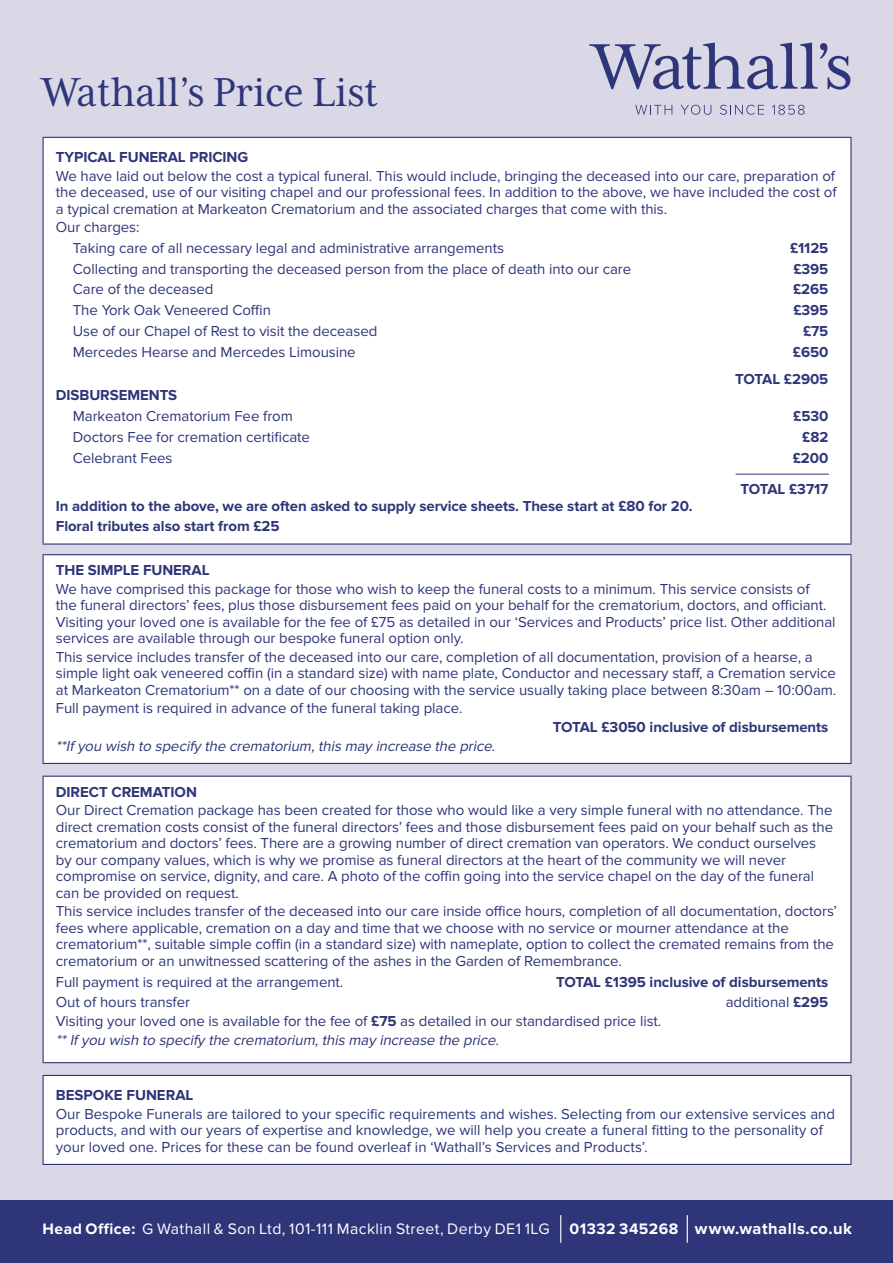
<style>
.page{position:relative;width:893px;height:1263px;background:#dad8e6}
.page>*{position:absolute;margin:0;border:0;box-sizing:border-box;transform-origin:0 0}
.t1{font:46.5px "Mrs Eaves XL Serif Nar OT";letter-spacing:-.01em;color:#2e3679}
.t2{font:700 16.5px "Proxima Nova";letter-spacing:.03em;color:#fff}
.t3{font:15.75px "Proxima Nova";letter-spacing:.03em;color:#fff}
.t4{font:15px/16.5px "Proxima Nova";letter-spacing:-.005em;color:#2e3679}
.t5{font:700 15px "Proxima Nova";letter-spacing:-.005em;color:#2e3679}
.t6{font:italic 15px "Proxima Nova";color:#2e3679}
.s1{font-weight:700}
.s2{font-size:15.75px}
</style>
<div class="page">
<svg style="left:589px;top:43px;width:261px;height:47px"></svg>
<svg style="left:635px;top:105px;width:37px;height:10px"></svg>
<svg style="left:680px;top:105px;width:31px;height:10px"></svg>
<svg style="left:720px;top:105px;width:44px;height:10px"></svg>
<svg style="left:772px;top:105px;width:33px;height:10px"></svg>
<div style="left:0;top:1200px;width:893px;height:63px;background:#2e3679"></div>
<div style="left:43px;top:138px;width:808px;height:1026px;background:#fff"></div>
<hr style="left:43px;top:137px;width:809px;height:1px;background:#2e3679">
<hr style="left:43px;top:138px;width:1px;height:405px;background:#2e3679">
<hr style="left:850px;top:138px;width:2px;height:405px;background:#2e3679">
<hr style="left:43px;top:543px;width:809px;height:2px;background:#2e3679">
<hr style="left:43px;top:554px;width:809px;height:1px;background:#2e3679">
<hr style="left:43px;top:763px;width:809px;height:1px;background:#2e3679">
<hr style="left:43px;top:776px;width:809px;height:1px;background:#2e3679">
<hr style="left:43px;top:1062px;width:809px;height:1px;background:#2e3679">
<hr style="left:43px;top:1075px;width:809px;height:1px;background:#2e3679">
<hr style="left:43px;top:1164px;width:809px;height:1px;background:#2e3679">
<hr style="left:43px;top:555px;width:1px;height:208px;background:#2e3679">
<hr style="left:850px;top:555px;width:2px;height:208px;background:#2e3679">
<hr style="left:43px;top:777px;width:1px;height:285px;background:#2e3679">
<hr style="left:850px;top:777px;width:2px;height:285px;background:#2e3679">
<hr style="left:43px;top:1076px;width:1px;height:88px;background:#2e3679">
<hr style="left:850px;top:1076px;width:2px;height:88px;background:#2e3679">
<svg style="left:560px;top:1215px;width:1px;height:28px"></svg>
<svg style="left:687px;top:1215px;width:1px;height:28px"></svg>
<hr style="left:736px;top:474px;width:93px;height:1px;background:#2e3679">
<p class="t1" style="left:42px;top:69px;width:338px">Wathall’s Price List</p>
<p class="t5" style="left:56px;top:148px;width:194px">TYPICAL FUNERAL PRICING</p>
<p class="t4" style="left:56px;top:168px;width:782px;text-align:justify">We have laid out below the cost a typical funeral. This would include, bringing the deceased into our care, preparation of the deceased, use of our visiting chapel and our professional fees. In addition to the above, we have included the cost of a typical cremation at Markeaton Crematorium and the associated charges that come with this.</p>
<p class="t4" style="left:56px;top:219px;width:85px">Our charges:</p>
<p class="t4" style="left:73px;top:240px;width:433px">Taking care of all necessary legal and administrative arrangements</p>
<p class="t5" style="left:790px;top:239px;width:40px">£1125</p>
<p class="t4" style="left:73px;top:261px;width:560px">Collecting and transporting the deceased person from the place of death into our care</p>
<p class="t5" style="left:793px;top:260px;width:37px">£395</p>
<p class="t4" style="left:73px;top:281px;width:142px">Care of the deceased</p>
<p class="t5" style="left:793px;top:281px;width:37px">£265</p>
<p class="t4" style="left:73px;top:302px;width:200px">The York Oak Veneered Coffin</p>
<p class="t5" style="left:793px;top:302px;width:37px">£395</p>
<p class="t4" style="left:73px;top:323px;width:306px">Use of our Chapel of Rest to visit the deceased</p>
<p class="t5" style="left:803px;top:322px;width:27px">£75</p>
<p class="t4" style="left:73px;top:344px;width:284px">Mercedes Hearse and Mercedes Limousine</p>
<p class="t5" style="left:793px;top:343px;width:37px">£650</p>
<p class="t5" style="left:735px;top:370px;width:95px">TOTAL £2905</p>
<p class="t5" style="left:56px;top:387px;width:123px">DISBURSEMENTS</p>
<p class="t4" style="left:73px;top:408px;width:221px">Markeaton Crematorium Fee from</p>
<p class="t5" style="left:793px;top:407px;width:37px">£530</p>
<p class="t4" style="left:73px;top:429px;width:239px">Doctors Fee for cremation certificate</p>
<p class="t5" style="left:802px;top:428px;width:28px">£82</p>
<p class="t4" style="left:73px;top:450px;width:101px">Celebrant Fees</p>
<p class="t5" style="left:793px;top:449px;width:37px">£200</p>
<p class="t5" style="left:740px;top:480px;width:90px">TOTAL £3717</p>
<p class="t5" style="left:56px;top:497px;width:638px">In addition to the above, we are often asked to supply service sheets. These start at £80 for 20.</p>
<p class="t5" style="left:56px;top:518px;width:225px">Floral tributes also start from £25</p>
<p class="t5" style="left:56px;top:561px;width:155px">THE SIMPLE FUNERAL</p>
<p class="t4" style="left:56px;top:581px;width:781px">We have comprised this package for those who wish to keep the funeral costs to a minimum. This service consists of<br>the funeral directors’ fees, plus those disbursement fees paid on your behalf for the crematorium, doctors, and officiant.<br>Visiting your loved one is available for the fee of £75 as detailed in our ‘Services and Products’ price list. Other additional services are available through our bespoke funeral option only.</p>
<p class="t4" style="left:56px;top:649px;width:782px">This service includes transfer of the deceased into our care, completion of all documentation, provision of a hearse, a simple light oak veneered coffin (in a standard size) with name plate, Conductor and necessary staff, a Cremation service at Markeaton Crematorium** on a date of our choosing with the service usually taking place between 8:30am – 10:00am.</p>
<p class="t4" style="left:56px;top:700px;width:408px">Full payment is required in advance of the funeral taking place.</p>
<p class="t5" style="left:553px;top:718px;width:277px">TOTAL £3050 inclusive of disbursements</p>
<p class="t6" style="left:56px;top:737px;width:444px">**If you wish to specify the crematorium,this may increase the price.</p>
<p class="t5" style="left:56px;top:783px;width:143px">DIRECT CREMATION</p>
<p class="t4" style="left:56px;top:802px;width:779px">Our Direct Cremation package has been created for those who would like a very simple funeral with no attendance. The direct cremation costs consist of the funeral directors’ fees and those disbursement fees paid on your behalf such as the crematorium and doctors’ fees. There are a growing number of direct cremation van operators. We conduct ourselves by our company values, which is why we promise as funeral directors at the heart of the community we will never compromise on service, dignity, and care. A photo of the coffin going into the service chapel on the day of the funeral can be provided on request.</p>
<p class="t4" style="left:56px;top:903px;width:783px">This service includes transfer of the deceased into our care inside office hours, completion of all documentation, doctors’ fees where applicable, cremation on a day and time that we choose with no service or mourner attendance at the crematorium**, suitable simple coffin (in a standard size) with nameplate, option to collect the cremated remains from the crematorium or an unwitnessed scattering of the ashes in the Garden of Remembrance.</p>
<p class="t4" style="left:56px;top:973px;width:289px">Full payment is required at the arrangement.</p>
<p class="t5" style="left:556px;top:973px;width:274px">TOTAL £1395 inclusive of disbursements</p>
<p class="t4" style="left:56px;top:994px;width:136px">Out of hours transfer</p>
<p class="t4" style="left:726px;top:994px;width:104px">additional <span class="s1">£295</span></p>
<p class="t4" style="left:56px;top:1013px;width:607px">Visiting your loved one is available for the fee of <span class="s1">£75</span> as detailed in our standardised price list.</p>
<p class="t6" style="left:56px;top:1031px;width:448px">**If you wish to specify the crematorium,this may increase the price.</p>
<p class="t5" style="left:56px;top:1086px;width:139px">BESPOKE FUNERAL</p>
<p class="t4" style="left:56px;top:1106px;width:781px">Our Bespoke Funerals are tailored to your specific requirements and wishes. Selecting from our extensive services and products, and with our years of expertise and knowledge, we will help you create a funeral fitting to the personality of your loved one. Prices for these can be found overleaf in ‘Wathall’s Services and Products’.</p>
<p class="t3" style="left:43px;top:1219px;width:509px"><span class="s1">Head Office:</span> G Wathall &amp; Son Ltd, 101-111 Macklin Street, Derby DE1 1LG</p>
<p class="t2" style="left:570px;top:1218px;width:284px"><span class="s2">01332 345268</span> www.wathalls.co.uk</p>
</div>
